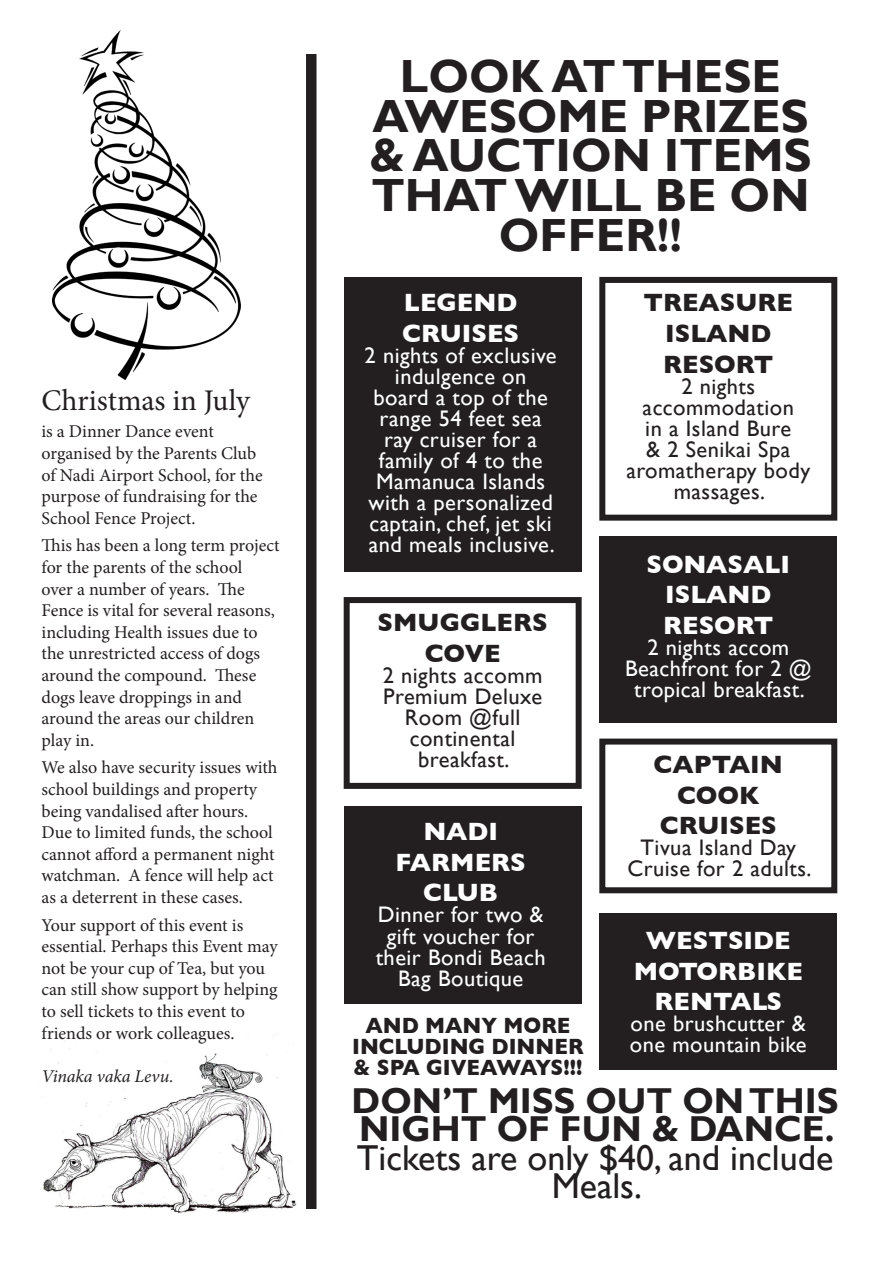
<style>
.page{position:relative;width:893px;height:1263px;background:#fff}
.page>*{position:absolute;margin:0;border:0;box-sizing:border-box;transform-origin:0 0}
.t1{font:700 46.5px/39.6px "Gill Sans";color:#231f20;text-align:center}
.t2{font:700 36px/28.5px "Gill Sans";color:#231f20;text-align:center}
.t3{font:30px "Minion Pro";color:#231f20}
.t4{font:700 25.5px/30.6px "Gill Sans";color:#fff;text-align:center}
.t5{font:700 25.5px/30.6px "Gill Sans";color:#231f20;text-align:center}
.t6{font:22.5px/21px "Gill Sans";letter-spacing:.02em;color:#fff;text-align:center}
.t7{font:22.5px/21px "Gill Sans";letter-spacing:.02em;color:#231f20;text-align:center}
.t8{font:700 22.5px/21px "Gill Sans";color:#231f20;text-align:center;scale:.93 1}
.t9{font:18px/21.6px "Minion Pro";letter-spacing:-.005em;color:#231f20}
.t10{font:italic 18px "Minion Pro";letter-spacing:-.005em;color:#231f20}
.s1{font-weight:400}
</style>
<div class="page">
<img style="left:43px;top:1034px;width:254px;height:179px">
<img style="left:53px;top:30px;width:187px;height:350px">
<div style="left:344px;top:277px;width:238px;height:295px;background:#231f20"></div>
<div style="left:344px;top:806px;width:238px;height:197px;background:#231f20"></div>
<div style="left:599px;top:277px;width:238px;height:244px;border:6px solid #231f20"></div>
<div style="left:599px;top:738px;width:238px;height:155px;border:6px solid #231f20"></div>
<div style="left:599px;top:536px;width:238px;height:187px;background:#231f20"></div>
<div style="left:599px;top:913px;width:238px;height:156px;background:#231f20"></div>
<div style="left:344px;top:597px;width:238px;height:192px;border:6px solid #231f20"></div>
<div style="left:306px;top:54px;width:10px;height:1155px;background:#231f20"></div>
<p class="t3" style="left:42px;top:380px;width:210px">Christmas in July</p>
<p class="t9" style="left:42px;top:421px;width:223px">is a Dinner Dance event organised by the Parents Club of Nadi Airport School, for the purpose of fundraising for the<br>School Fence Project.</p>
<p class="t9" style="left:42px;top:535px;width:240px">This has been a long term project for the parents of the school<br>over a number of years. The<br>Fence is vital for several reasons, including Health issues due to the unrestricted access of dogs around the compound. These dogs leave droppings in and around the areas our children play in.</p>
<p class="t9" style="left:42px;top:757px;width:238px">We also have security issues with school buildings and property being vandalised after hours.<br>Due to limited funds, the school cannot afford a permanent night watchman. A fence will help act as a deterrent in these cases.</p>
<p class="t9" style="left:42px;top:914px;width:238px">Your support of this event is essential. Perhaps this Event may not be your cup of Tea, but you can still show support by helping to sell tickets to this event to friends or work colleagues.</p>
<p class="t10" style="left:42px;top:1064px;width:134px">Vinaka vaka Levu.</p>
<p class="t1" style="left:369px;top:58px;width:444px">LOOK AT THESE<br>AWESOME PRIZES &amp; AUCTION ITEMS<br>THAT WILL BE ON<br>OFFER!!</p>
<p class="t4" style="left:402px;top:287px;width:119px;text-align:left">LEGEND<br>CRUISES</p>
<p class="t6" style="left:365px;top:345px;width:194px">2 nights of exclusive indulgence on board a top of the range 54 feet sea ray cruiser for a family of 4 to the<br>Mamanuca Islands with a personalized captain, chef, jet ski and meals inclusive.</p>
<p class="t5" style="left:378px;top:607px;width:172px">SMUGGLERS<br>COVE</p>
<p class="t7" style="left:383px;top:665px;width:161px">2 nights accomm<br>Premium Deluxe<br>Room @full continental breakfast.</p>
<p class="t4" style="left:395px;top:816px;width:132px">NADI<br>FARMERS<br>CLUB</p>
<p class="t6" style="left:376px;top:905px;width:171px">Dinner for two &amp; gift voucher for their Bondi Beach<br>Bag Boutique</p>
<p class="t8" style="left:352px;top:1015px;width:251px">AND MANY MORE<br>INCLUDING DINNER &amp; SPA GIVEAWAYS!!!</p>
<p class="t5" style="left:643px;top:287px;width:151px">TREASURE<br>ISLAND<br>RESORT</p>
<p class="t7" style="left:626px;top:376px;width:185px">2 nights accommodation<br>in a Island Bure<br>&amp; 2 Senikai Spa aromatherapy body massages.</p>
<p class="t4" style="left:647px;top:549px;width:145px">SONASALI<br>ISLAND<br>RESORT</p>
<p class="t6" style="left:625px;top:637px;width:188px">2 nights accom<br>Beachfront for 2 @ tropical breakfast.</p>
<p class="t5" style="left:654px;top:749px;width:131px">CAPTAIN<br>COOK<br>CRUISES</p>
<p class="t7" style="left:627px;top:837px;width:186px">Tivua Island Day<br>Cruise for 2 adults.</p>
<p class="t4" style="left:634px;top:925px;width:171px">WESTSIDE<br>MOTORBIKE<br>RENTALS</p>
<p class="t6" style="left:630px;top:1014px;width:178px;text-align:left">one brushcutter &amp; one mountain bike</p>
<p class="t2" style="left:352px;top:1087px;width:488px">DON’T MISS OUT ON THIS<br>NIGHT OF FUN &amp; DANCE.<br><span class="s1">Tickets are only $40, and include<br>Meals.</span></p>
</div>
